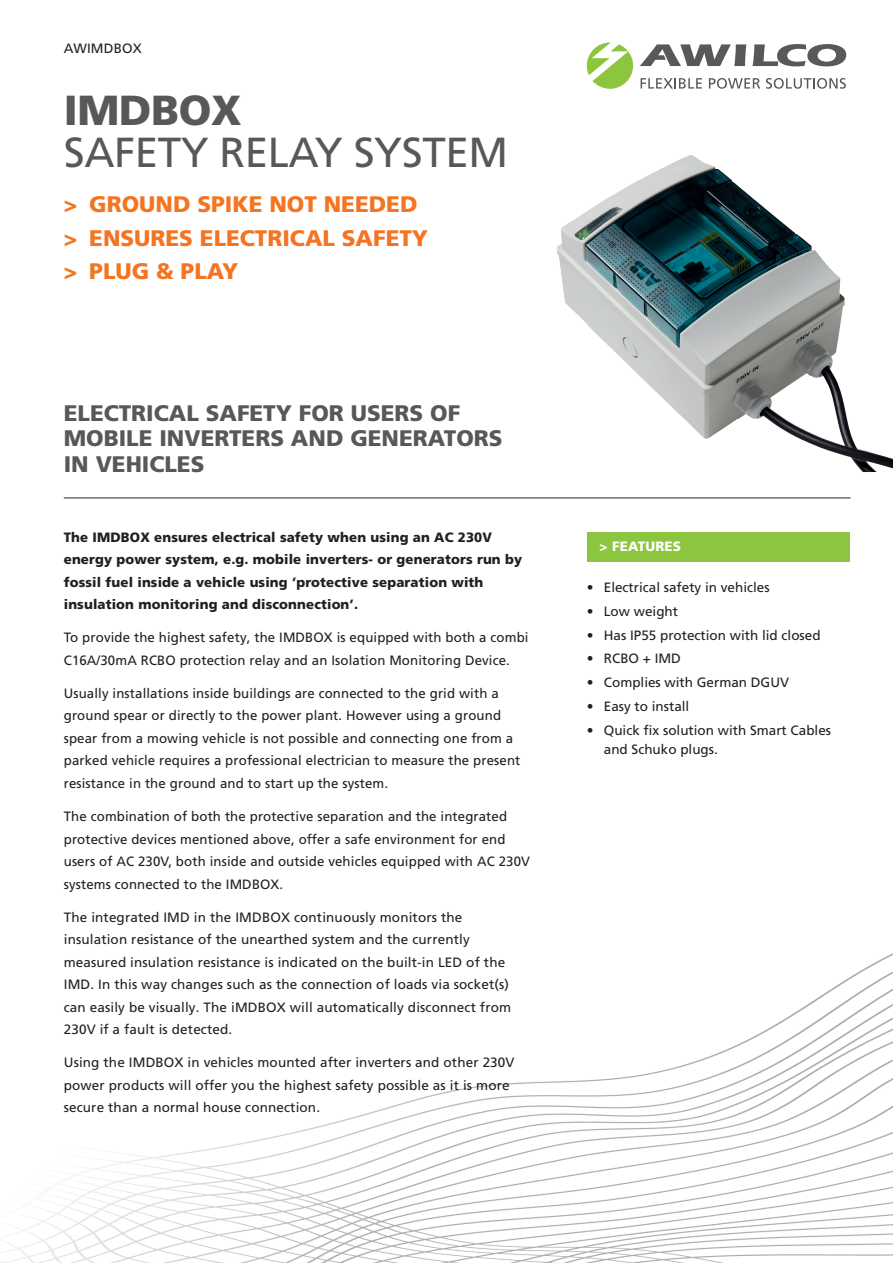
<style>
.page{position:relative;width:893px;height:1263px;background:#fff}
.page>*{position:absolute;margin:0;border:0;box-sizing:border-box;transform-origin:0 0}
.t1{font:42px "Frutiger LT Pro";letter-spacing:-.01em;color:#57585a}
.t2{font:900 42px "Frutiger LT Pro";letter-spacing:-.01em;color:#57585a}
.t3{font:900 22.5px/25.5px "Frutiger LT Pro";color:#57585a}
.t4{font:900 22.5px/33px "Frutiger LT Pro";color:#f47421}
.t5{font:13.5px/22.5px "Frutiger LT Pro";letter-spacing:.01em;color:#231f20}
.t6{font:900 13.5px/22.5px "Frutiger LT Pro";letter-spacing:.01em;color:#231f20}
.t7{font:900 13.5px "Frutiger LT Pro";letter-spacing:.01em;color:#fff}
</style>
<div class="page">
<img style="left:557px;top:155px;width:336px;height:317px">
<img style="left:0;top:953px;width:893px;height:310px">
<svg style="left:640px;top:44px;width:106px;height:22px"></svg>
<svg style="left:752px;top:44px;width:94px;height:22px"></svg>
<svg style="left:587px;top:43px;width:46px;height:46px"></svg>
<svg style="left:641px;top:78px;width:61px;height:11px"></svg>
<svg style="left:709px;top:78px;width:51px;height:11px"></svg>
<svg style="left:766px;top:78px;width:80px;height:11px"></svg>
<div style="left:587px;top:532px;width:263px;height:30px;background:#8bc63e"></div>
<hr style="left:64px;top:497px;width:786px;height:1px;background:#231f20">
<p class="t5" style="left:64px;top:37px;width:79px">AWIMDBOX</p>
<h1 class="t2" style="left:64px;top:85px;width:179px">IMDBOX</h1>
<h1 class="t1" style="left:64px;top:128px;width:446px">SAFETY RELAY SYSTEM</h1>
<h2 class="t4" style="left:64px;top:188px;width:366px">&gt; GROUND SPIKE NOT NEEDED &gt; ENSURES ELECTRICAL SAFETY &gt; PLUG &amp; PLAY</h2>
<h2 class="t3" style="left:64px;top:400px;width:440px">ELECTRICAL SAFETY FOR USERS OF<br>MOBILE INVERTERS AND GENERATORS<br>IN VEHICLES</h2>
<p class="t6" style="left:64px;top:526px;width:460px">The IMDBOX ensures electrical safety when using an AC 230V energy power system, e.g. mobile inverters- or generators run by fossil fuel inside a vehicle using ’protective separation with insulation monitoring and disconnection’.</p>
<p class="t5" style="left:64px;top:626px;width:466px">To provide the highest safety, the IMDBOX is equipped with both a combi<br>C16A/30mA RCBO protection relay and an Isolation Monitoring Device.</p>
<p class="t5" style="left:64px;top:682px;width:458px">Usually installations inside buildings are connected to the grid with a ground spear or directly to the power plant. However using a ground spear from a mowing vehicle is not possible and connecting one from a parked vehicle requires a professional electrician to measure the present resistance in the ground and to start up the system.</p>
<p class="t5" style="left:64px;top:805px;width:468px">The combination of both the protective separation and the integrated protective devices mentioned above, offer a safe environment for end users of AC 230V, both inside and outside vehicles equipped with AC 230V systems connected to the IMDBOX.</p>
<p class="t5" style="left:64px;top:906px;width:449px">The integrated IMD in the IMDBOX continuously monitors the insulation resistance of the unearthed system and the currently measured insulation resistance is indicated on the built-in LED of the IMD. In this way changes such as the connection of loads via socket(s) can easily be visually. The iMDBOX will automatically disconnect from 230V if a fault is detected.</p>
<p class="t5" style="left:64px;top:1051px;width:452px">Using the IMDBOX in vehicles mounted after inverters and other 230V power products will offer you the highest safety possible as it is more secure than a normal house connection.</p>
<p class="t7" style="left:600px;top:538px;width:83px">&gt; FEATURES</p>
<p class="t5" style="left:587px;top:576px;width:184px">• Electrical safety in vehicles</p>
<p class="t5" style="left:587px;top:600px;width:93px">• Low weight</p>
<p class="t5" style="left:587px;top:624px;width:235px">• Has IP55 protection with lid closed</p>
<p class="t5" style="left:587px;top:647px;width:96px">• RCBO + IMD</p>
<p class="t5" style="left:587px;top:671px;width:204px">• Complies with German DGUV</p>
<p class="t5" style="left:587px;top:695px;width:104px">• Easy to install</p>
<p class="t5" style="left:604px;top:720px;width:229px;line-height:19.5px;text-indent:-17px">• Quick fix solution with Smart Cables and Schuko plugs.</p>
</div>
